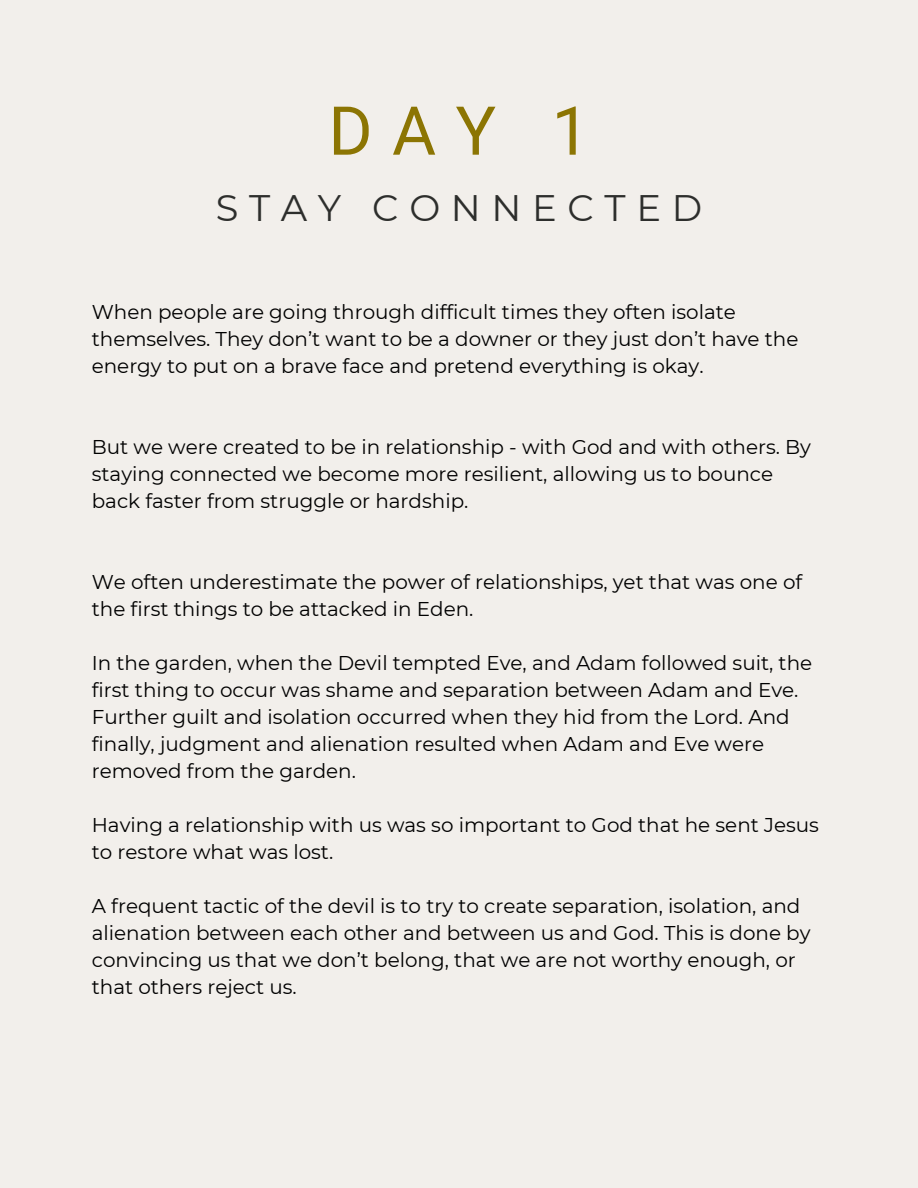
<style>
.page{position:relative;width:918px;height:1188px;background:#f2efeb}
.page>*{position:absolute;margin:0;border:0;box-sizing:border-box;transform-origin:0 0}
.t1{font:67.5px "Roboto";color:#8c7503}
.t2{font:36.9px "Montserrat";letter-spacing:.29em;color:#2d2e2c}
.t3{font:19.95px/27px "Montserrat";color:#000}
</style>
<div class="page">
<h1 class="t1" style="left:328px;top:92px;width:263px">DAY 1</h1>
<h2 class="t2" style="left:216px;top:185px;width:488px">STAY CONNECTED</h2>
<p class="t3" style="left:92px;top:299px;width:708px">When people are going through difficult times they often isolate themselves. They don’t want to be a downer or they just don’t have the energy to put on a brave face and pretend everything is okay.</p>
<p class="t3" style="left:92px;top:434px;width:721px">But we were created to be in relationship - with God and with others. By staying connected we become more resilient, allowing us to bounce back faster from struggle or hardship.</p>
<p class="t3" style="left:92px;top:569px;width:712px">We often underestimate the power of relationships, yet that was one of the first things to be attacked in Eden.</p>
<p class="t3" style="left:92px;top:650px;width:722px">In the garden, when the Devil tempted Eve, and Adam followed suit, the first thing to occur was shame and separation between Adam and Eve.<br>Further guilt and isolation occurred when they hid from the Lord. And finally, judgment and alienation resulted when Adam and Eve were removed from the garden.</p>
<p class="t3" style="left:92px;top:812px;width:729px">Having a relationship with us was so important to God that he sent Jesus to restore what was lost.</p>
<p class="t3" style="left:92px;top:893px;width:720px">A frequent tactic of the devil is to try to create separation, isolation, and alienation between each other and between us and God. This is done by convincing us that we don’t belong, that we are not worthy enough, or that others reject us.</p>
</div>
